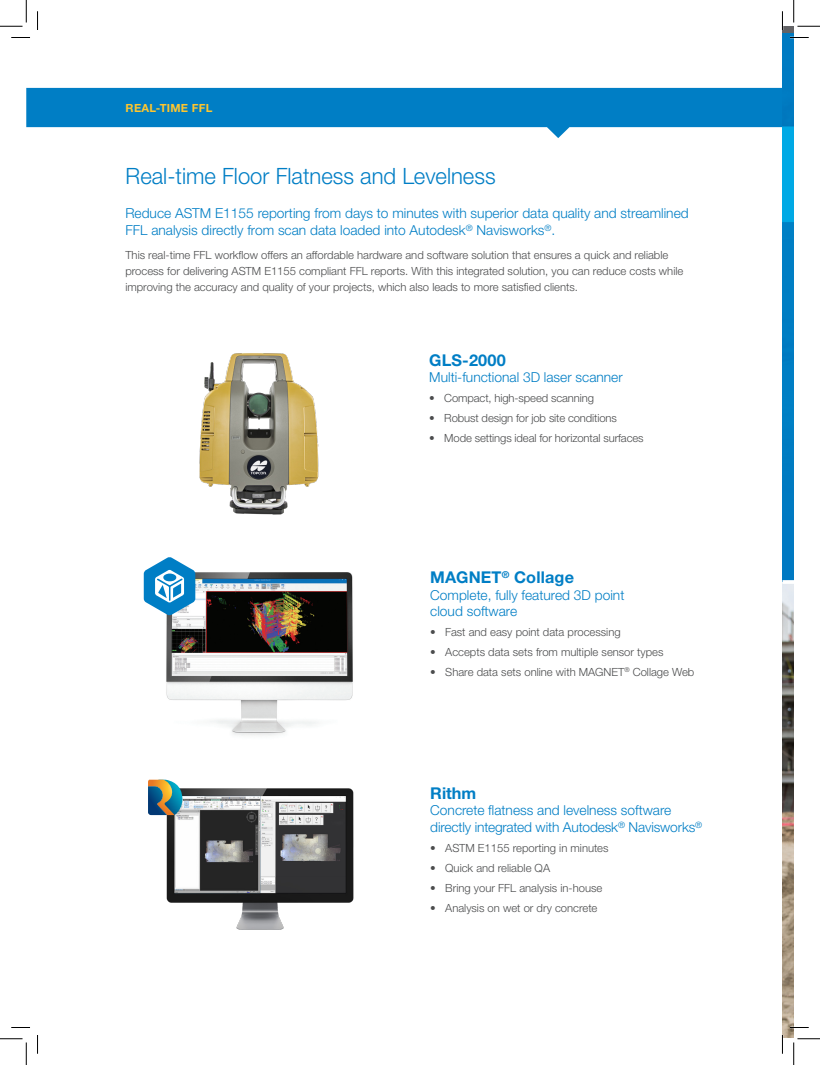
<style>
.page{position:relative;width:820px;height:1065px;background:#fff}
.page>*{position:absolute;margin:0;border:0;box-sizing:border-box;transform-origin:0 0}
.t1{font:300 22.5px "Helvetica Neue LTW1 G";color:#007ec5}
.t2{font:700 16.25px "Helvetica Neue LTW1 G";letter-spacing:.01em;color:#007ec5}
.t3{font:300 13.75px/16.2px "Helvetica Neue LTW1 G";color:#007ec5}
.t4{font:300 11.25px/16.2px "Helvetica Neue LTW1 G";color:#4b4c4d}
.t5{font:700 11.25px "Helvetica Neue LTW1 G";letter-spacing:.025em;color:#fec62e}
</style>
<div class="page">
<svg style="left:26px;top:88px;width:756px;height:50px;fill:#007ec5"></svg>
<img style="left:782px;top:34px;width:11px;height:1004px">
<img style="left:199px;top:353px;width:120px;height:162px">
<img style="left:166px;top:572px;width:187px;height:164px">
<img style="left:151px;top:788px;width:203px;height:142px">
<svg style="left:144px;top:557px;width:51px;height:58px"></svg>
<svg style="left:148px;top:780px;width:34px;height:35px"></svg>
<svg style="left:782px;top:580px;width:11px;height:4px"></svg>
<svg style="left:11px;top:37px;width:19px;height:1px"></svg>
<svg style="left:789px;top:37px;width:19px;height:1px"></svg>
<svg style="left:11px;top:1027px;width:19px;height:1px"></svg>
<svg style="left:789px;top:1027px;width:19px;height:1px"></svg>
<svg style="left:37px;top:11px;width:1px;height:19px"></svg>
<svg style="left:37px;top:1035px;width:1px;height:19px"></svg>
<svg style="left:781px;top:12px;width:1px;height:17px"></svg>
<svg style="left:781px;top:1035px;width:1px;height:18px"></svg>
<svg style="left:0;top:0;width:27px;height:27px"></svg>
<svg style="left:0;top:1039px;width:27px;height:26px"></svg>
<svg style="left:793px;top:0;width:26px;height:27px"></svg>
<svg style="left:793px;top:1039px;width:26px;height:26px"></svg>
<p class="t5" style="left:125px;top:101px;width:88px">REAL-TIME FFL</p>
<p class="t1" style="left:125px;top:162px;width:371px">Real-time Floor Flatness and Levelness</p>
<p class="t3" style="left:125px;top:205px;width:564px">Reduce ASTM E1155 reporting from days to minutes with superior data quality and streamlined</p>
<p class="t3" style="left:125px;top:221px;width:431px">FFL analysis directly from scan data loaded into Autodesk<sup>®</sup> Navisworks<sup>®</sup>.</p>
<p class="t4" style="left:125px;top:247px;width:559px">This real-time FFL workflow offers an affordable hardware and software solution that ensures a quick and reliable process for delivering ASTM E1155 compliant FFL reports. With this integrated solution, you can reduce costs while improving the accuracy and quality of your projects, which also leads to more satisfied clients.</p>
<p class="t2" style="left:429px;top:350px;width:78px">GLS-2000</p>
<p class="t3" style="left:429px;top:369px;width:195px">Multi-functional 3D laser scanner</p>
<p class="t4" style="left:429px;top:390px;width:166px">• Compact, high-speed scanning</p>
<p class="t4" style="left:429px;top:410px;width:189px">• Robust design for job site conditions</p>
<p class="t4" style="left:429px;top:430px;width:216px">• Mode settings ideal for horizontal surfaces</p>
<p class="t2" style="left:430px;top:568px;width:145px">MAGNET<sup>®</sup> Collage</p>
<p class="t3" style="left:430px;top:586px;width:195px">Complete, fully featured 3D point</p>
<p class="t3" style="left:430px;top:603px;width:88px">cloud software</p>
<p class="t4" style="left:430px;top:624px;width:192px">• Fast and easy point data processing</p>
<p class="t4" style="left:430px;top:644px;width:235px">• Accepts data sets from multiple sensor types</p>
<p class="t4" style="left:430px;top:664px;width:265px">• Share data sets online with MAGNET<sup>®</sup> Collage Web</p>
<p class="t2" style="left:430px;top:783px;width:48px">Rithm</p>
<p class="t3" style="left:430px;top:802px;width:273px">Concrete flatness and levelness software directly integrated with Autodesk<sup>®</sup> Navisworks<sup>®</sup></p>
<p class="t4" style="left:430px;top:839px;width:180px">• ASTM E1155 reporting in minutes</p>
<p class="t4" style="left:430px;top:859px;width:121px">• Quick and reliable QA</p>
<p class="t4" style="left:430px;top:879px;width:173px">• Bring your FFL analysis in-house</p>
<p class="t4" style="left:430px;top:899px;width:168px">• Analysis on wet or dry concrete</p>
</div>
